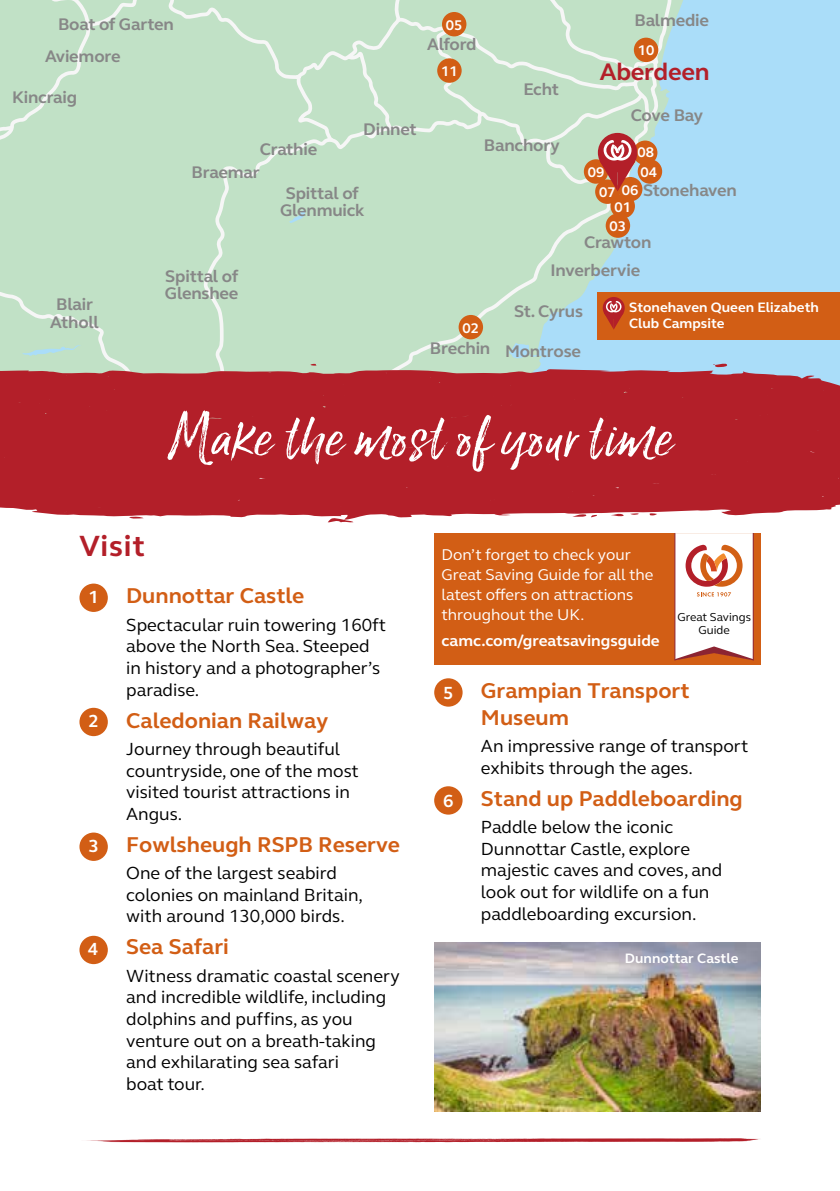
<style>
.page{position:relative;width:840px;height:1191px;background:#fff}
.page>*{position:absolute;margin:0;border:0;box-sizing:border-box;transform-origin:0 0}
.t1{font:68px "Lucky Fellas Win";letter-spacing:.025em;color:#fff}
.t2{font:700 30px "FS Elliot";letter-spacing:.025em;color:#b31f29}
.t3{font:700 24.6px "FS Elliot";letter-spacing:-.01em;color:#b31f29}
.t4{font:700 22px/26.4px "FS Elliot";color:#d25e15}
.t5{font:18px/21.6px "FS Elliot";color:#000}
.t6{font:700 18px "FS Elliot";color:#fff}
.t7{font:700 17.2px/17.2px "FS Elliot";letter-spacing:-.01em;color:#878787;text-align:center}
.t8{font:16px/20px "FS Elliot";color:#fff}
.t9{font:700 16px "FS Elliot";color:#fff}
.t10{font:700 14.4px "FS Elliot";color:#fff}
.t11{font:700 14px/16.8px "FS Elliot";color:#fff}
.t12{font:11.8px/13.4px "FS Elliot";color:#000;text-align:center}
</style>
<div class="page">
<div style="left:677px;top:0;width:117px;height:369px;background:#aaddf9"></div>
<svg style="left:0;top:0;width:677px;height:369px;background:#c1e1cb"></svg>
<div style="left:594px;top:179px;width:25px;height:25px;background:#d25e15;border-radius:50%"></div>
<div style="left:583px;top:159px;width:25px;height:25px;background:#d25e15;border-radius:50%"></div>
<div style="left:632px;top:140px;width:25px;height:25px;background:#d25e15;border-radius:50%"></div>
<div style="left:605px;top:213px;width:24px;height:25px;background:#d25e15;border-radius:50%"></div>
<div style="left:610px;top:194px;width:24px;height:24px;background:#d25e15;border-radius:50%"></div>
<div style="left:458px;top:315px;width:25px;height:24px;background:#d25e15;border-radius:50%"></div>
<div style="left:637px;top:159px;width:24px;height:25px;background:#d25e15;border-radius:50%"></div>
<div style="left:617px;top:177px;width:25px;height:24px;background:#d25e15;border-radius:50%"></div>
<div style="left:441px;top:12px;width:25px;height:24px;background:#d25e15;border-radius:50%"></div>
<div style="left:633px;top:38px;width:25px;height:24px;background:#d25e15;border-radius:50%"></div>
<div style="left:437px;top:58px;width:24px;height:25px;background:#d25e15;border-radius:50%"></div>
<img style="left:434px;top:942px;width:326px;height:169px">
<div style="left:79px;top:708px;width:29px;height:28px;background:#d25e15;border-radius:50%"></div>
<div style="left:79px;top:832px;width:29px;height:29px;background:#d25e15;border-radius:50%"></div>
<div style="left:79px;top:935px;width:29px;height:29px;background:#d25e15;border-radius:50%"></div>
<div style="left:79px;top:583px;width:29px;height:29px;background:#d25e15;border-radius:50%"></div>
<div style="left:434px;top:786px;width:28px;height:28px;background:#d25e15;border-radius:50%"></div>
<div style="left:434px;top:678px;width:28px;height:28px;background:#d25e15;border-radius:50%"></div>
<div style="left:790px;top:0;width:49px;height:110px;background:#aaddf9"></div>
<div style="left:794px;top:103px;width:45px;height:330px;background:#aaddf9"></div>
<svg style="left:86px;top:1138px;width:674px;height:5px"></svg>
<div style="left:597px;top:133px;width:40px;height:39px;background:#b31f29;border-radius:50%"></div>
<svg style="left:599px;top:140px;width:36px;height:51px"></svg>
<svg style="left:710px;top:361px;width:16px;height:7px"></svg>
<div style="left:0;top:369px;width:839px;height:150px;background:#b31f29"></div>
<svg style="left:310px;top:364px;width:8px;height:2px"></svg>
<svg style="left:610px;top:513px;width:13px;height:4px"></svg>
<svg style="left:648px;top:513px;width:8px;height:2px"></svg>
<svg style="left:629px;top:513px;width:10px;height:2px"></svg>
<svg style="left:572px;top:514px;width:25px;height:3px"></svg>
<svg style="left:129px;top:516px;width:15px;height:3px"></svg>
<svg style="left:327px;top:517px;width:26px;height:6px"></svg>
<div style="left:597px;top:292px;width:242px;height:47px;background:#d25e15"></div>
<div style="left:602px;top:297px;width:22px;height:22px;background:#b31f29;border-radius:50%"></div>
<svg style="left:603px;top:301px;width:20px;height:29px"></svg>
<div style="left:434px;top:533px;width:326px;height:131px;background:#d25e15"></div>
<svg style="left:674px;top:533px;width:78px;height:127px;background:#f1d7d0"></svg>
<hr style="left:752px;top:533px;width:1px;height:127px;background:#8c2432">
<p class="t7" style="left:58px;top:15px;width:117px">Boat of Garten</p>
<p class="t7" style="left:45px;top:47px;width:77px">Aviemore</p>
<p class="t7" style="left:12px;top:88px;width:66px">Kincraig</p>
<p class="t7" style="left:50px;top:296px;width:50px">Blair<br>Atholl</p>
<p class="t7" style="left:259px;top:140px;width:59px">Crathie</p>
<p class="t7" style="left:191px;top:164px;width:70px">Braemar</p>
<p class="t7" style="left:363px;top:120px;width:55px">Dinnet</p>
<p class="t7" style="left:165px;top:267px;width:75px;text-align:left">Spittal of<br>Glenshee</p>
<p class="t7" style="left:280px;top:184px;width:86px">Spittal of<br>Glenmuick</p>
<p class="t10" style="left:445px;top:15px;width:18px">05</p>
<p class="t7" style="left:427px;top:35px;width:51px">Alford</p>
<p class="t10" style="left:441px;top:61px;width:18px">11</p>
<p class="t7" style="left:634px;top:12px;width:76px">Balmedie</p>
<p class="t10" style="left:637px;top:41px;width:18px">10</p>
<p class="t7" style="left:523px;top:81px;width:37px">Echt</p>
<p class="t7" style="left:483px;top:136px;width:77px">Banchory</p>
<h3 class="t3" style="left:599px;top:55px;width:111px">Aberdeen</h3>
<p class="t7" style="left:630px;top:106px;width:74px">Cove Bay</p>
<p class="t10" style="left:637px;top:142px;width:18px">08</p>
<p class="t10" style="left:621px;top:180px;width:18px">06</p>
<p class="t10" style="left:587px;top:162px;width:18px">09</p>
<p class="t10" style="left:640px;top:162px;width:18px">04</p>
<p class="t7" style="left:642px;top:181px;width:95px">Stonehaven</p>
<p class="t10" style="left:598px;top:182px;width:18px">07</p>
<p class="t10" style="left:614px;top:197px;width:18px">01</p>
<p class="t10" style="left:609px;top:216px;width:18px">03</p>
<p class="t7" style="left:583px;top:234px;width:69px">Crawton</p>
<p class="t7" style="left:550px;top:261px;width:91px">Inverbervie</p>
<p class="t10" style="left:462px;top:318px;width:18px">02</p>
<p class="t7" style="left:429px;top:339px;width:62px">Brechin</p>
<p class="t7" style="left:513px;top:302px;width:70px">St. Cyrus</p>
<p class="t7" style="left:504px;top:342px;width:77px">Montrose</p>
<p class="t11" style="left:628px;top:298px;width:191px">Stonehaven Queen Elizabeth<br>Club Campsite</p>
<h1 class="t1" style="left:168px;top:394px;width:504px">Make the most of your time</h1>
<h2 class="t2" style="left:79px;top:525px;width:67px">Visit</h2>
<p class="t4" style="left:126px;top:582px;width:180px">Dunnottar Castle</p>
<p class="t5" style="left:126px;top:613px;width:261px">Spectacular ruin towering 160ft above the North Sea. Steeped in history and a photographer’s paradise.</p>
<p class="t4" style="left:126px;top:706px;width:203px">Caledonian Railway</p>
<p class="t5" style="left:126px;top:737px;width:234px">Journey through beautiful countryside, one of the most visited tourist attractions in<br>Angus.</p>
<p class="t4" style="left:126px;top:831px;width:275px">Fowlsheugh RSPB Reserve</p>
<p class="t5" style="left:126px;top:861px;width:238px">One of the largest seabird colonies on mainland Britain, with around 130,000 birds.</p>
<p class="t4" style="left:126px;top:933px;width:104px">Sea Safari</p>
<p class="t5" style="left:126px;top:964px;width:275px">Witness dramatic coastal scenery and incredible wildlife, including dolphins and puffins, as you venture out on a breath-taking and exhilarating sea safari<br>boat tour.</p>
<p class="t6" style="left:88px;top:585px;width:12px">1</p>
<p class="t6" style="left:88px;top:709px;width:12px">2</p>
<p class="t6" style="left:88px;top:834px;width:12px">3</p>
<p class="t6" style="left:88px;top:937px;width:12px">4</p>
<p class="t8" style="left:441px;top:544px;width:213px">Don’t forget to check your<br>Great Saving Guide for all the latest offers on attractions throughout the UK.</p>
<p class="t9" style="left:441px;top:629px;width:220px">camc.com/greatsavingsguide</p>
<p class="t12" style="left:677px;top:609px;width:75px">Great Savings<br>Guide</p>
<p class="t6" style="left:443px;top:680px;width:12px">5</p>
<p class="t6" style="left:443px;top:788px;width:12px">6</p>
<p class="t4" style="left:480px;top:677px;width:210px">Grampian Transport<br>Museum</p>
<p class="t5" style="left:480px;top:735px;width:269px">An impressive range of transport exhibits through the ages.</p>
<p class="t4" style="left:480px;top:785px;width:263px">Stand up Paddleboarding</p>
<p class="t5" style="left:480px;top:816px;width:243px">Paddle below the iconic<br>Dunnottar Castle, explore majestic caves and coves, and look out for wildlife on a fun paddleboarding excursion.</p>
<p class="t11" style="left:624px;top:949px;width:115px">Dunnottar Castle</p>
</div>
